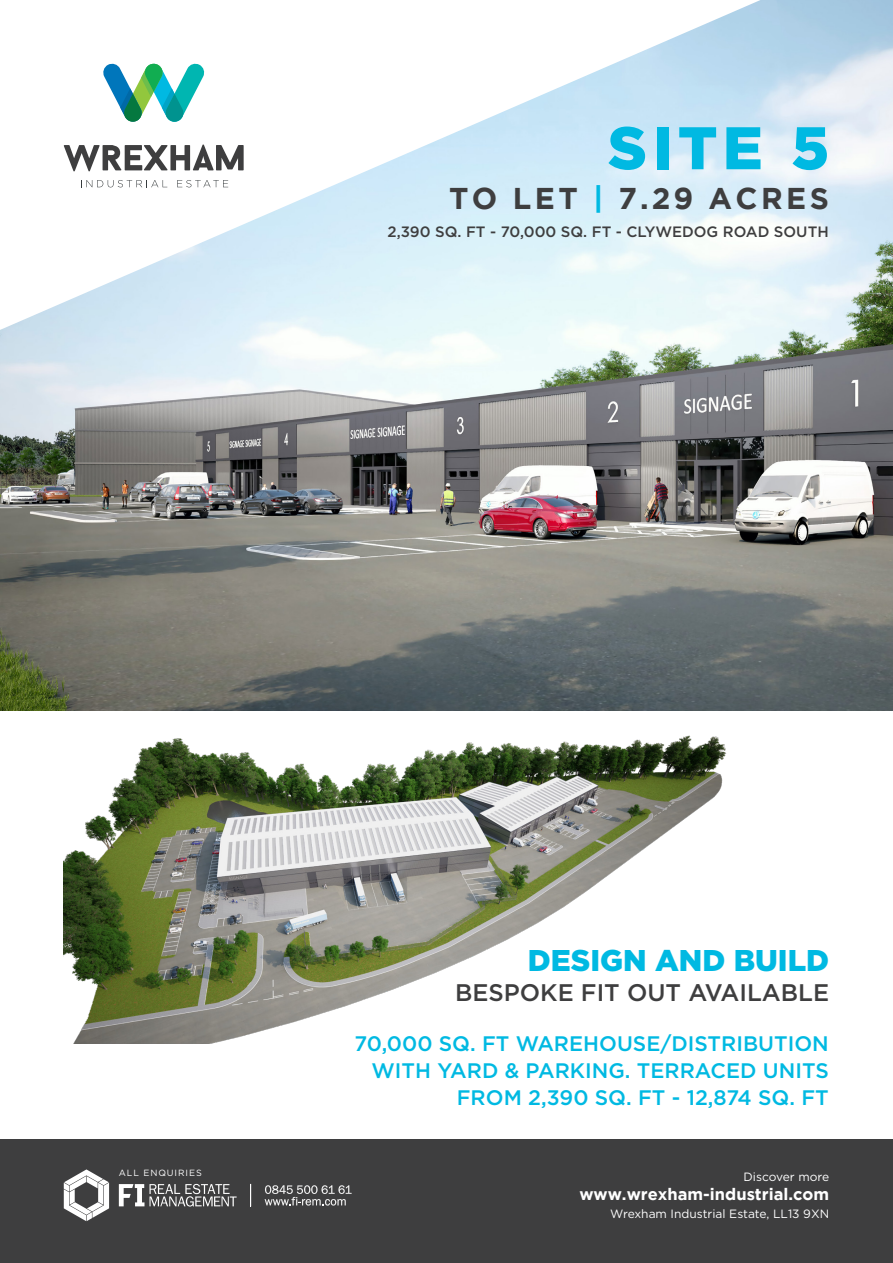
<style>
.page{position:relative;width:893px;height:1263px;background:#fff}
.page>*{position:absolute;margin:0;border:0;box-sizing:border-box;transform-origin:0 0}
.t1{font:900 60px "Gotham";color:#00b9e2}
.t2{font:700 30px "Gotham";letter-spacing:.115em;color:#3e3e3f}
.t3{font:900 30px "Gotham";color:#00b9e2}
.t4{font:500 24px "Gotham";color:#3e3e3f}
.t5{font:500 21px/27px "Gotham";color:#00b9e2;text-align:right}
.t6{font:700 16.5px "Gotham";color:#fff}
.t7{font:500 15px "Gotham";color:#3e3e3f}
.t8{font:12px "Gotham";color:#fff}
.t9{font:9px "Gotham";letter-spacing:.1em;color:#fff}
.s1{color:#00b9e2}
</style>
<div class="page">
<img style="left:0;top:0;width:893px;height:710px">
<img style="left:64px;top:735px;width:663px;height:309px">
<div style="left:0;top:1139px;width:893px;height:124px;background:#3e3e3f"></div>
<svg style="left:150px;top:1184px;width:87px;height:22px"></svg>
<svg style="left:119px;top:1184px;width:25px;height:22px"></svg>
<svg style="left:64px;top:1169px;width:45px;height:52px"></svg>
<svg style="left:265px;top:1185px;width:87px;height:20px"></svg>
<svg style="left:250px;top:1184px;width:1px;height:22px"></svg>
<svg style="left:0;top:0;width:760px;height:330px"></svg>
<svg style="left:102px;top:64px;width:103px;height:58px"></svg>
<svg style="left:81px;top:180px;width:86px;height:7px"></svg>
<svg style="left:177px;top:180px;width:51px;height:7px"></svg>
<svg style="left:64px;top:144px;width:180px;height:28px"></svg>
<p class="t1" style="left:608px;top:113px;width:223px">SITE 5</p>
<p class="t2" style="left:449px;top:181px;width:381px">TO LET <span class="s1">|</span> 7.29 ACRES</p>
<p class="t7" style="left:388px;top:224px;width:443px">2,390 SQ. FT - 70,000 SQ. FT - CLYWEDOG ROAD SOUTH</p>
<p class="t9" style="left:119px;top:1168px;width:84px">ALL ENQUIRIES</p>
<p class="t3" style="left:528px;top:943px;width:303px">DESIGN AND BUILD</p>
<p class="t4" style="left:455px;top:979px;width:376px">BESPOKE FIT OUT AVAILABLE</p>
<p class="t5" style="left:355px;top:1029px;width:476px">70,000 SQ. FT WAREHOUSE/DISTRIBUTION<br>WITH YARD &amp; PARKING. TERRACED UNITS<br>FROM 2,390 SQ. FT - 12,874 SQ. FT</p>
<p class="t8" style="left:743px;top:1170px;width:87px">Discover more</p>
<p class="t6" style="left:579px;top:1185px;width:251px">www.wrexham-industrial.com</p>
<p class="t8" style="left:610px;top:1207px;width:220px">Wrexham Industrial Estate, LL13 9XN</p>
</div>
